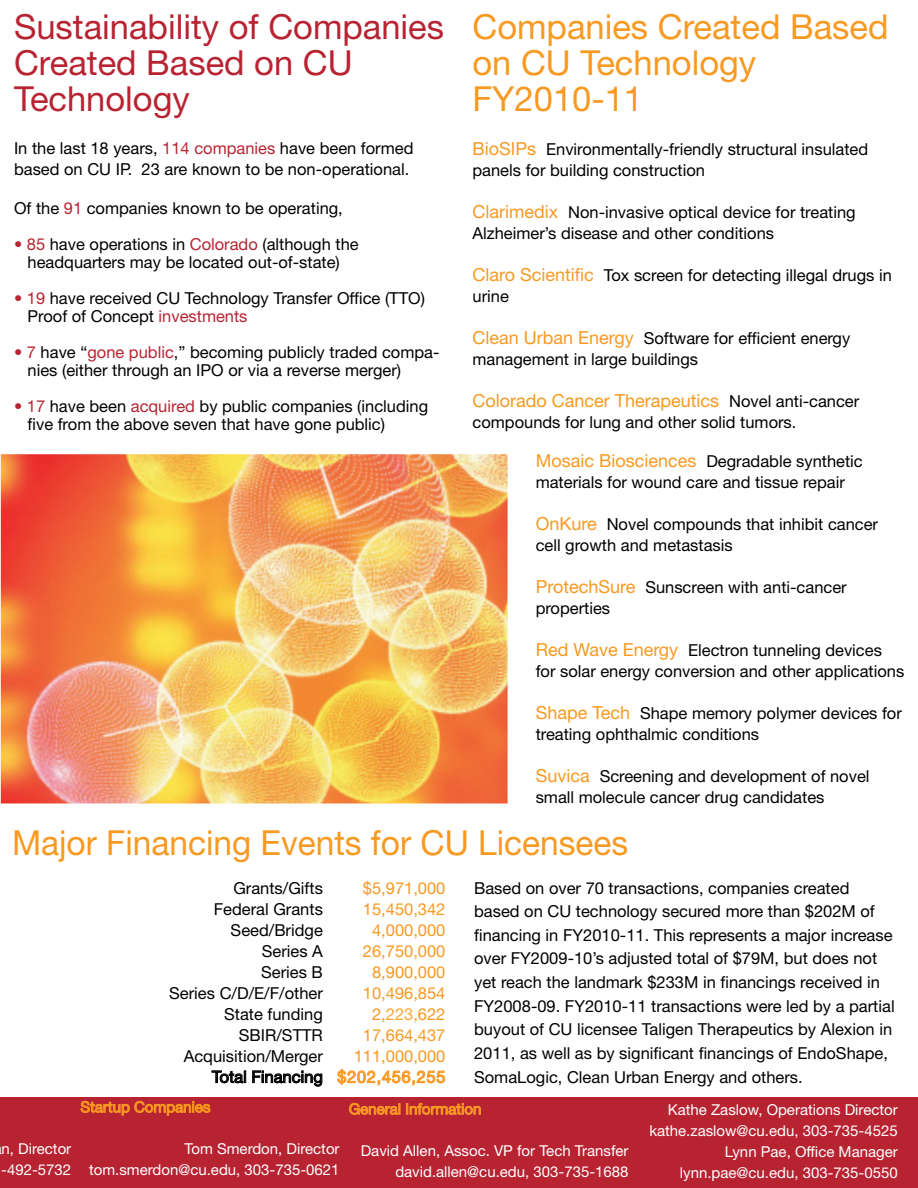
<style>
.page{position:relative;width:918px;height:1188px;background:#fff}
.page>*{position:absolute;margin:0;border:0;box-sizing:border-box;transform-origin:0 0}
.t1{font:34.5px/36px "Helvetica Neue LT Std";color:#f89921}
.t2{font:34.5px/36px "Helvetica Neue LT Std";color:#b82332}
.t3{font:18px "Helvetica Neue LT Std";color:#f89921}
.t4{font:16.5px/21px "Helvetica Neue LT Std";color:#000}
.t5{font:16.5px/21px "Helvetica Neue LT Std";color:#f89921;text-align:right}
.t6{font:15px/21px "Helvetica Neue LT Std";color:#fff;text-align:right}
.t7{font:15px "Helvetica Neue LT Std";color:#f89921}
.s1{color:#b82432}
.s2{font-size:18px;color:#f89921}
.s3{font-size:16.5px;color:#000}
.s4{color:#faa736}
</style>
<div class="page">
<img style="left:1px;top:454px;width:507px;height:349px">
<div style="left:0;top:1097px;width:918px;height:91px;background:#b82332"></div>
<svg style="left:80px;top:1101px;width:131px;height:15px"></svg>
<svg style="left:349px;top:1103px;width:51px;height:12px"></svg>
<svg style="left:406px;top:1103px;width:75px;height:12px"></svg>
<svg style="left:211px;top:1070px;width:35px;height:14px"></svg>
<svg style="left:252px;top:1070px;width:71px;height:17px"></svg>
<svg style="left:337px;top:1069px;width:108px;height:17px"></svg>
<p class="t2" style="left:14px;top:8px;width:432px">Sustainability of Companies<br>Created Based on CU<br>Technology</p>
<p class="t4" style="left:14px;top:137px;width:401px">In the last 18 years, <span class="s1">114 companies</span> have been formed based on CU IP. 23 are known to be non-operational.</p>
<p class="t4" style="left:14px;top:197px;width:330px">Of the <span class="s1">91</span> companies known to be operating,</p>
<p class="t4" style="left:14px;top:234px;width:346px;line-height:18px;text-align:center"><span class="s1">• 85</span> have operations in <span class="s1">Colorado</span> (although the headquarters may be located out-of-state)</p>
<p class="t4" style="left:28px;top:288px;width:399px;line-height:18px;text-indent:-13px"><span class="s1">• 19</span> have received CU Technology Transfer Office (TTO)<br>Proof of Concept <span class="s1">investments</span></p>
<p class="t4" style="left:28px;top:342px;width:413px;line-height:18px;text-indent:-13px"><span class="s1">• 7</span> have “<span class="s1">gone public</span>,” becoming publicly traded compa&shy;nies (either through an IPO or via a reverse merger)</p>
<p class="t4" style="left:28px;top:396px;width:402px;line-height:18px;text-indent:-13px"><span class="s1">• 17</span> have been <span class="s1">acquired</span> by public companies (including five from the above seven that have gone public)</p>
<p class="t1" style="left:472px;top:8px;width:418px">Companies Created Based on CU Technology<br>FY2010-11</p>
<p class="t4" style="left:472px;top:138px;width:397px"><span class="s2">BioSIPs</span> Environmentally-friendly structural insulated panels for building construction</p>
<p class="t4" style="left:472px;top:201px;width:385px"><span class="s2">Clarimedix</span> Non-invasive optical device for treating<br>Alzheimer’s disease and other conditions</p>
<p class="t4" style="left:472px;top:264px;width:421px"><span class="s2">Claro Scientific</span> Tox screen for detecting illegal drugs in urine</p>
<p class="t4" style="left:472px;top:327px;width:379px"><span class="s2">Clean Urban Energy</span> Software for efficient energy management in large buildings</p>
<p class="t3" style="left:472px;top:389px;width:388px">Colorado Cancer Therapeutics <span class="s3">Novel anti-cancer</span></p>
<p class="t4" style="left:473px;top:411px;width:325px">compounds for lung and other solid tumors.</p>
<p class="t4" style="left:536px;top:451px;width:329px"><span class="s2">Mosaic Biosciences</span> Degradable synthetic materials for wound care and tissue repair</p>
<p class="t4" style="left:536px;top:514px;width:344px"><span class="s2">OnKure</span> Novel compounds that inhibit cancer cell growth and metastasis</p>
<p class="t4" style="left:536px;top:577px;width:313px"><span class="s2">ProtechSure</span> Sunscreen with anti-cancer properties</p>
<p class="t4" style="left:536px;top:640px;width:370px"><span class="s2">Red Wave Energy</span> Electron tunneling devices for solar energy conversion and other applications</p>
<p class="t4" style="left:536px;top:703px;width:368px"><span class="s2">Shape Tech</span> Shape memory polymer devices for treating ophthalmic conditions</p>
<p class="t4" style="left:536px;top:766px;width:335px"><span class="s2">Suvica</span> Screening and development of novel small molecule cancer drug candidates</p>
<p class="t1" style="left:12px;top:824px;width:618px">Major Financing Events for CU Licensees</p>
<p class="t6" style="left:1px;top:1138px;width:72px;text-align:left">n, Director -492-5732</p>
<p class="t4" style="left:169px;top:877px;width:155px;text-align:right">Grants/Gifts<br>Federal Grants<br>Seed/Bridge<br>Series A<br>Series B<br>Series C/D/E/F/other<br>State funding<br>SBIR/STTR<br>Acquisition/Merger<br>Total Financing</p>
<p class="t5" style="left:337px;top:877px;width:110px">$5,971,000<br>15,450,342<br>4,000,000<br>26,750,000<br>8,900,000<br>10,496,854<br>2,<span class="s4">223</span>,622<br>17,664,437<br>111,000,000 $202,456,255</p>
<p class="t4" style="left:474px;top:876px;width:422px;line-height:23.7px">Based on over 70 transactions, companies created based on CU technology secured more than $202M of financing in FY2010-11. This represents a major increase over FY2009-10’s adjusted total of $79M, but does not yet reach the landmark $233M in financings received in FY2008-09. FY2010-11 transactions were led by a partial buyout of CU licensee Taligen Therapeutics by Alexion in 2011, as well as by significant financings of EndoShape, SomaLogic, Clean Urban Energy and others.</p>
<p class="t7" style="left:80px;top:1098px;width:132px">Startup Companies</p>
<p class="t6" style="left:89px;top:1138px;width:252px">Tom Smerdon, Director tom.smerdon@cu.edu, 303-735-0621</p>
<p class="t7" style="left:349px;top:1100px;width:134px">General Information</p>
<p class="t6" style="left:361px;top:1140px;width:269px">David Allen, Assoc. VP for Tech Transfer david.allen@cu.edu, 303-735-1688</p>
<p class="t6" style="left:649px;top:1099px;width:250px">Kathe Zaslow, Operations Director kathe.zaslow@cu.edu, 303-735-4525<br>Lynn Pae, Office Manager lynn.pae@cu.edu, 303-735-0550</p>
</div>
